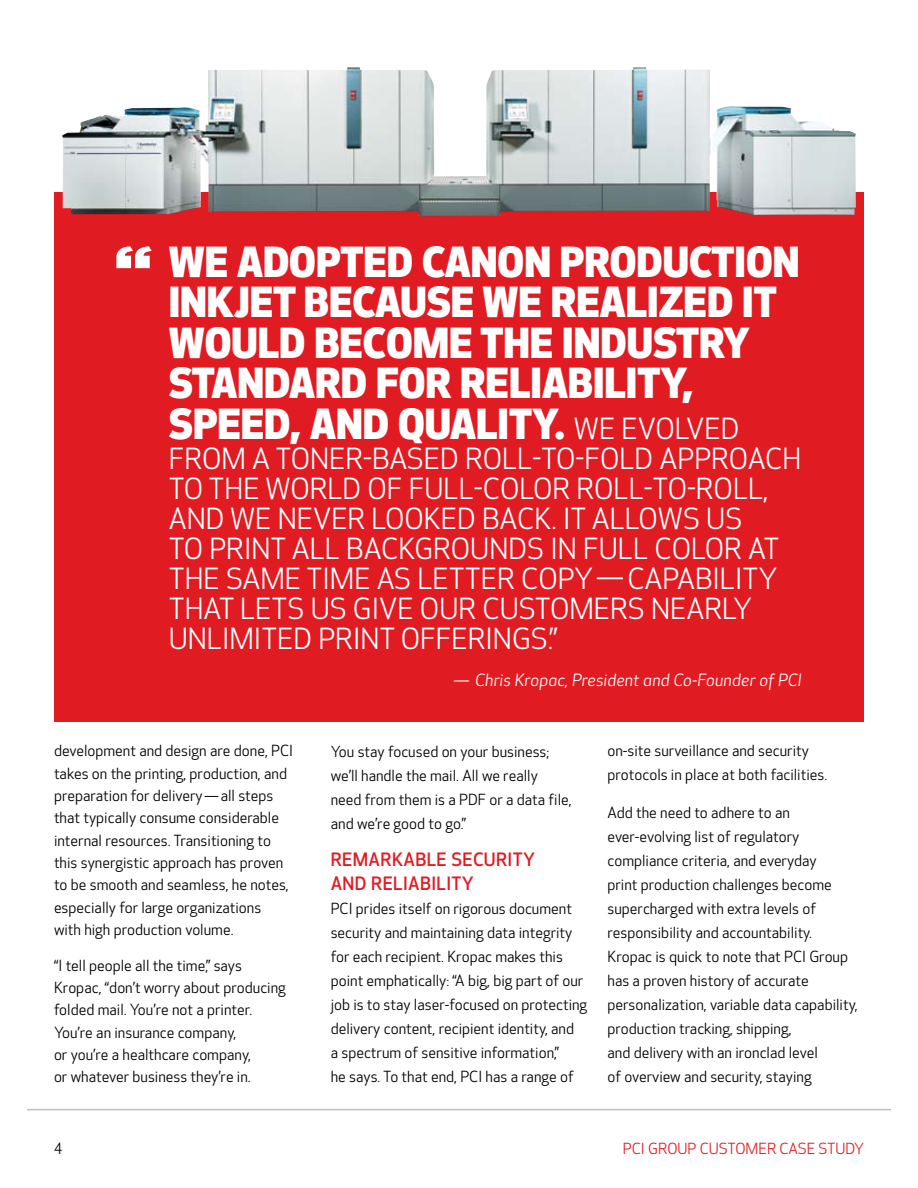
<style>
.page{position:relative;width:918px;height:1188px;background:#fff}
.page>*{position:absolute;margin:0;border:0;box-sizing:border-box;transform-origin:0 0}
.t1{font:800 40.5px/40.5px "Optic Sans 501";color:#fff}
.t2{font:28.5px/30px "Optic Sans 201";color:#fff}
.t3{font:500 18px/24px "Optic Sans 301";letter-spacing:.02em;color:#e11b22}
.t4{font:italic 16.5px "Optic Sans 202";color:#fff}
.t5{font:15px/24px "Optic Sans 201";color:#000}
.t6{font:15px "Optic Sans 201";color:#e11b22}
.s1{font-family:"Optic Sans 201";font-weight:400;font-size:28.5px}
</style>
<div class="page">
<hr style="left:27px;top:1109px;width:864px;height:1px;background:#bcbec0">
<div style="left:54px;top:192px;width:810px;height:529px;background:#e11b22"></div>
<img style="left:62px;top:68px;width:794px;height:148px">
<svg style="left:116px;top:246px;width:36px;height:22px"></svg>
<h1 class="t1" style="left:169px;top:243px;width:632px">WE ADOPTED CANON PRODUCTION<br>INKJET BECAUSE WE REALIZED IT<br>WOULD BECOME THE INDUSTRY<br>STANDARD FOR RELIABILITY,<br>SPEED, AND QUALITY. <span class="s1">WE EVOLVED</span></h1>
<p class="t2" style="left:169px;top:444px;width:634px">FROM A TONER-BASED ROLL-TO-FOLD APPROACH TO THE WORLD OF FULL-COLOR ROLL-TO-ROLL, AND WE NEVER LOOKED BACK. IT ALLOWS US<br>TO PRINT ALL BACKGROUNDS IN FULL COLOR AT THE SAME TIME AS LETTER COPY — CAPABILITY THAT LETS US GIVE OUR CUSTOMERS NEARLY UNLIMITED PRINT OFFERINGS.”</p>
<p class="t4" style="left:453px;top:671px;width:350px">— Chris Kropac, President and Co-Founder of PCI</p>
<p class="t5" style="left:54px;top:740px;width:241px;line-height:22.4px">development and design are done, PCI takes on the printing, production, and preparation for delivery — all steps that typically consume considerable internal resources. Transitioning to this synergistic approach has proven to be smooth and seamless, he notes, especially for large organizations<br>with high production volume.</p>
<p class="t5" style="left:54px;top:955px;width:233px;line-height:22.4px">“I tell people all the time,” says Kropac, “don’t worry about producing folded mail. You’re not a printer.<br>You’re an insurance company,<br>or you’re a healthcare company,<br>or whatever business they’re in.</p>
<p class="t5" style="left:331px;top:740px;width:243px">You stay focused on your business; we’ll handle the mail. All we really need from them is a PDF or a data file, and we’re good to go.”</p>
<p class="t3" style="left:331px;top:848px;width:206px">REMARKABLE SECURITY<br>AND RELIABILITY</p>
<p class="t5" style="left:331px;top:897px;width:258px">PCI prides itself on rigorous document security and maintaining data integrity for each recipient. Kropac makes this point emphatically: “A big, big part of our job is to stay laser-focused on protecting delivery content, recipient identity, and<br>a spectrum of sensitive information,”<br>he says. To that end, PCI has a range of</p>
<p class="t5" style="left:608px;top:740px;width:221px">on-site surveillance and security protocols in place at both facilities.</p>
<p class="t5" style="left:608px;top:801px;width:252px">Add the need to adhere to an ever-evolving list of regulatory compliance criteria, and everyday<br>print production challenges become supercharged with extra levels of responsibility and accountability.<br>Kropac is quick to note that PCI Group has a proven history of accurate personalization, variable data capability, production tracking, shipping,<br>and delivery with an ironclad level<br>of overview and security, staying</p>
<p class="t5" style="left:54px;top:1137px;width:10px">4</p>
<p class="t6" style="left:623px;top:1140px;width:243px">PCI GROUP CUSTOMER CASE STUDY</p>
</div>
